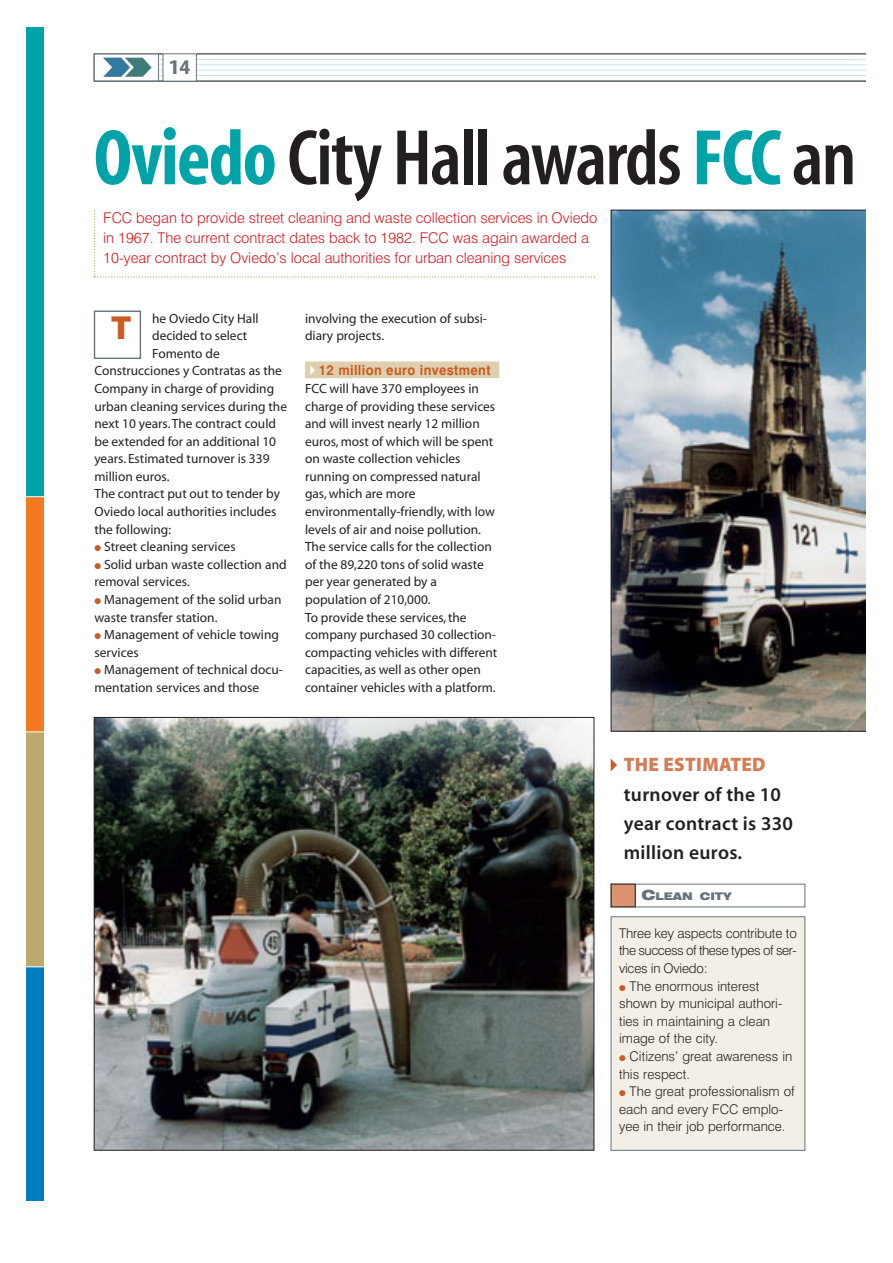
<style>
.page{position:relative;width:893px;height:1263px;background:#fff}
.page>*{position:absolute;margin:0;border:0;box-sizing:border-box;transform-origin:0 0}
.t1{font:79.5px "Myriad MM 565 300";letter-spacing:-.02em;color:#231f20}
.t2{font:33.45px "Myriad MM 830 700";color:#c95b23}
.t3{font:20.85px "Myriad MM 700 300";color:#67737a;scale:1.2 1}
.t4{font:19.5px/29.2px "Myriad MM 565 600";letter-spacing:.015em;color:#231f20}
.t5{font:19.5px "Myriad MM 830 600";letter-spacing:.015em;color:#d37d56}
.t6{font:300 14.85px/20.4px "Swiss 721 BT";color:#d71920}
.t7{font:700 13.95px "Swiss 721 BT";letter-spacing:.03em;color:#c95b23;scale:.93 1}
.t8{font:13.35px/17.5px "Myriad MM 400 600";color:#231f20}
.t9{font:300 13.35px/17.5px "Swiss 721 BT";color:#231f20}
.t10{font:900 expanded 10.5px "Swiss 721 BT";color:#67737a}
.s1{font-family:"Myriad MM 700 300";color:#00a3a8}
.s2{color:#c95b23}
.s3{font-size:13.95px}
</style>
<div class="page">
<div style="left:611px;top:917px;width:193px;height:233px;background:#f2f0e6"></div>
<div style="left:610px;top:916px;width:195px;height:235px;border:1px solid #67737a"></div>
<div style="left:611px;top:884px;width:194px;height:23px;border:1px solid #67737a"></div>
<div style="left:611px;top:884px;width:24px;height:23px;background:#dc9370"></div>
<div style="left:27px;top:27px;width:17px;height:470px;background:#00a3a8"></div>
<div style="left:27px;top:497px;width:17px;height:235px;background:#f47920"></div>
<div style="left:27px;top:732px;width:17px;height:235px;background:#bda86e"></div>
<div style="left:27px;top:967px;width:17px;height:233px;background:#007dbd"></div>
<svg style="left:27px;top:496px;width:17px;height:1px"></svg>
<svg style="left:27px;top:732px;width:17px;height:1px"></svg>
<svg style="left:27px;top:967px;width:17px;height:1px"></svg>
<svg style="left:94px;top:54px;width:771px;height:27px"></svg>
<div style="left:163px;top:54px;width:33px;height:27px;background:#fff"></div>
<div style="left:305px;top:361px;width:194px;height:17px;background:#ded0ae"></div>
<svg style="left:610px;top:759px;width:7px;height:12px"></svg>
<img style="left:610px;top:210px;width:255px;height:522px">
<img style="left:96px;top:719px;width:496px;height:430px">
<div style="left:94px;top:311px;width:47px;height:48px;border:1px solid #67737a"></div>
<svg style="left:94px;top:210px;width:501px;height:68px"></svg>
<h3 class="t3" style="left:169px;top:61px;width:19px">14</h3>
<h1 class="t1" style="left:94px;top:123px;width:764px"><span class="s1">Oviedo</span> City Hall awards <span class="s1">FCC</span>an</h1>
<p class="t6" style="left:103px;top:209px;width:495px">FCC began to provide street cleaning and waste collection services in Oviedo in 1967. The current contract dates back to 1982. FCC was again awarded a<br>10-year contract by Oviedo’s local authorities for urban cleaning services</p>
<p class="t8" style="left:152px;top:310px;width:108px">he Oviedo City Hall</p>
<p class="t8" style="left:152px;top:328px;width:97px">decided to select</p>
<p class="t8" style="left:152px;top:346px;width:69px">Fomento de</p>
<p class="t8" style="left:94px;top:363px;width:189px">Construcciones y Contratas as the</p>
<p class="t8" style="left:94px;top:381px;width:181px">Company in charge of providing</p>
<p class="t8" style="left:94px;top:398px;width:194px">urban cleaning services during the</p>
<p class="t8" style="left:94px;top:416px;width:183px">next 10 years.The contract could</p>
<p class="t8" style="left:94px;top:434px;width:183px">be extended for an additional 10</p>
<p class="t8" style="left:94px;top:451px;width:177px">years. Estimated turnover is 339</p>
<p class="t8" style="left:94px;top:469px;width:77px">million euros.</p>
<p class="t8" style="left:94px;top:486px;width:187px">The contract put out to tender by</p>
<p class="t8" style="left:94px;top:504px;width:183px">Oviedo local authorities includes</p>
<p class="t8" style="left:94px;top:521px;width:78px">the following:</p>
<p class="t8" style="left:94px;top:539px;width:143px"><span class="s2">●</span> Street cleaning services</p>
<p class="t8" style="left:94px;top:557px;width:194px"><span class="s2">●</span> Solid urban waste collection and removal services.</p>
<p class="t8" style="left:94px;top:592px;width:188px"><span class="s2">●</span> Management of the solid urban waste transfer station.</p>
<p class="t8" style="left:94px;top:627px;width:186px"><span class="s2">●</span> Management of vehicle towing services</p>
<p class="t8" style="left:94px;top:662px;width:190px"><span class="s2">●</span> Management of technical docu&shy;mentation services and those</p>
<h2 class="t2" style="left:111px;top:313px;width:22px">T</h2>
<p class="t8" style="left:305px;top:310px;width:183px">involving the execution of subsi&shy;diary projects.</p>
<p class="t7" style="left:319px;top:365px;width:186px">12 million euro investment</p>
<p class="t8" style="left:305px;top:381px;width:194px">FCC will have 370 employees in charge of providing these services and will invest nearly 12 million euros, most of which will be spent on waste collection vehicles running on compressed natural gas, which are more environmentally-friendly, with low levels of air and noise pollution.<br>The service calls for the collection of the 89,220 tons of solid waste per year generated by a population of 210,000.<br>To provide these services, the company purchased 30 collection&shy;compacting vehicles with different capacities, as well as other open container vehicles with a platform.</p>
<h3 class="t5" style="left:623px;top:756px;width:143px">THE ESTIMATED</h3>
<h3 class="t4" style="left:623px;top:781px;width:171px">turnover of the 10 year contract is 330 million euros.</h3>
<p class="t10" style="left:641px;top:892px;width:92px"><span class="s3">C</span>LEAN CITY</p>
<p class="t9" style="left:619px;top:926px;width:179px;text-align:justify">Three key aspects contribute to the success of these types of ser&shy;vices in Oviedo:</p>
<p class="t9" style="left:619px;top:978px;width:165px"><span class="s2">●</span> The enormous interest shown by municipal authori&shy;ties in maintaining a clean image of the city.</p>
<p class="t9" style="left:619px;top:1049px;width:175px"><span class="s2">●</span> Citizens’ great awareness in this respect.</p>
<p class="t9" style="left:619px;top:1084px;width:177px"><span class="s2">●</span> The great professionalism of each and every FCC emplo&shy;yee in their job performance.</p>
</div>
